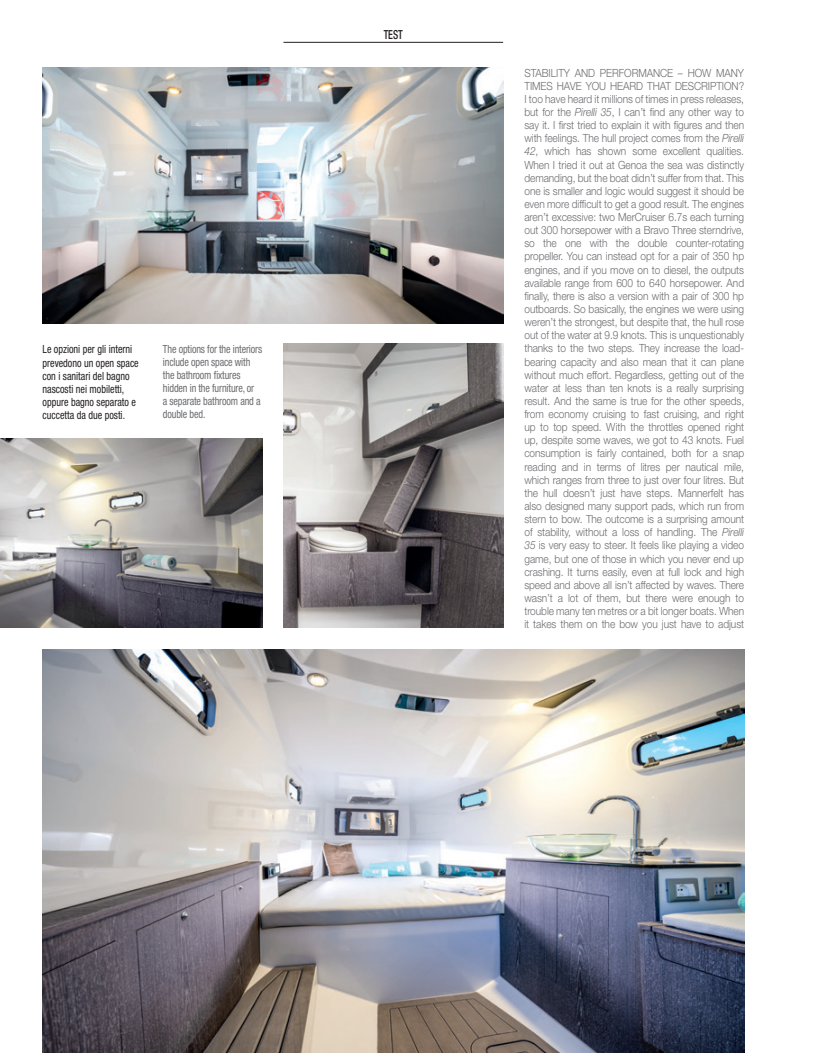
<style>
.page{position:relative;width:815px;height:1053px;background:#fff}
.page>*{position:absolute;margin:0;border:0;box-sizing:border-box;transform-origin:0 0}
.t1{font:500 condensed 12.5px "Helvetica Neue";color:#231f20;scale:.8 1}
.t2{font:300 11.25px/13.1px "Helvetica Neue";letter-spacing:-.005em;color:#6c6d70;text-align:justify;scale:.9 1}
.t3{font:condensed 11.25px/13.1px "Helvetica Neue";color:#231f20;scale:.9 1}
.t4{font:condensed 11.25px/13.1px "Helvetica Neue";letter-spacing:-.015em;color:#6c6d70;scale:.9 1}
.s1{font-style:italic}
</style>
<div class="page">
<hr style="left:283px;top:42px;width:220px;height:1px;background:#231f20">
<img style="left:43px;top:67px;width:460px;height:256px">
<img style="left:43px;top:649px;width:701px;height:403px">
<img style="left:0;top:438px;width:262px;height:190px">
<img style="left:283px;top:344px;width:220px;height:284px">
<p class="t3" style="left:43px;top:343px;width:108px">Le opzioni per gli interni prevedono un open space con i sanitari del bagno nascosti nei mobiletti, oppure bagno separato e cuccetta da due posti.</p>
<p class="t4" style="left:163px;top:342px;width:112px">The options for the interiors include open space with the bathroom fixtures hidden in the furniture, or<br>a separate bathroom and a double bed.</p>
<p class="t1" style="left:384px;top:27px;width:26px">TEST</p>
<p class="t2" style="left:524px;top:66px;width:246px">STABILITY AND PERFORMANCE – HOW MANY TIMES HAVE YOU HEARD THAT DESCRIPTION?<br>I too have heard it millions of times in press releases, but for the <span class="s1">Pirelli 35</span>, I can’t find any other way to say it. I first tried to explain it with figures and then with feelings. The hull project comes from the <span class="s1">Pirelli 42</span>, which has shown some excellent qualities.<br>When I tried it out at Genoa the sea was distinctly demanding, but the boat didn’t suffer from that. This one is smaller and logic would suggest it should be even more difficult to get a good result. The engines aren’t excessive: two MerCruiser 6.7s each turning out 300 horsepower with a Bravo Three sterndrive, so the one with the double counter-rotating propeller. You can instead opt for a pair of 350 hp engines, and if you move on to diesel, the outputs available range from 600 to 640 horsepower. And finally, there is also a version with a pair of 300 hp outboards. So basically, the engines we were using weren’t the strongest, but despite that, the hull rose out of the water at 9.9 knots. This is unquestionably thanks to the two steps. They increase the load&shy;bearing capacity and also mean that it can plane without much effort. Regardless, getting out of the water at less than ten knots is a really surprising result. And the same is true for the other speeds, from economy cruising to fast cruising, and right up to top speed. With the throttles opened right up, despite some waves, we got to 43 knots. Fuel consumption is fairly contained, both for a snap reading and in terms of litres per nautical mile, which ranges from three to just over four litres. But the hull doesn’t just have steps. Mannerfelt has also designed many support pads, which run from stern to bow. The outcome is a surprising amount of stability, without a loss of handling. The <span class="s1">Pirelli 35</span> is very easy to steer. It feels like playing a video game, but one of those in which you never end up crashing. It turns easily, even at full lock and high speed and above all isn’t affected by waves. There wasn’t a lot of them, but there were enough to trouble many ten metres or a bit longer boats. When it takes them on the bow you just have to adjust</p>
</div>
